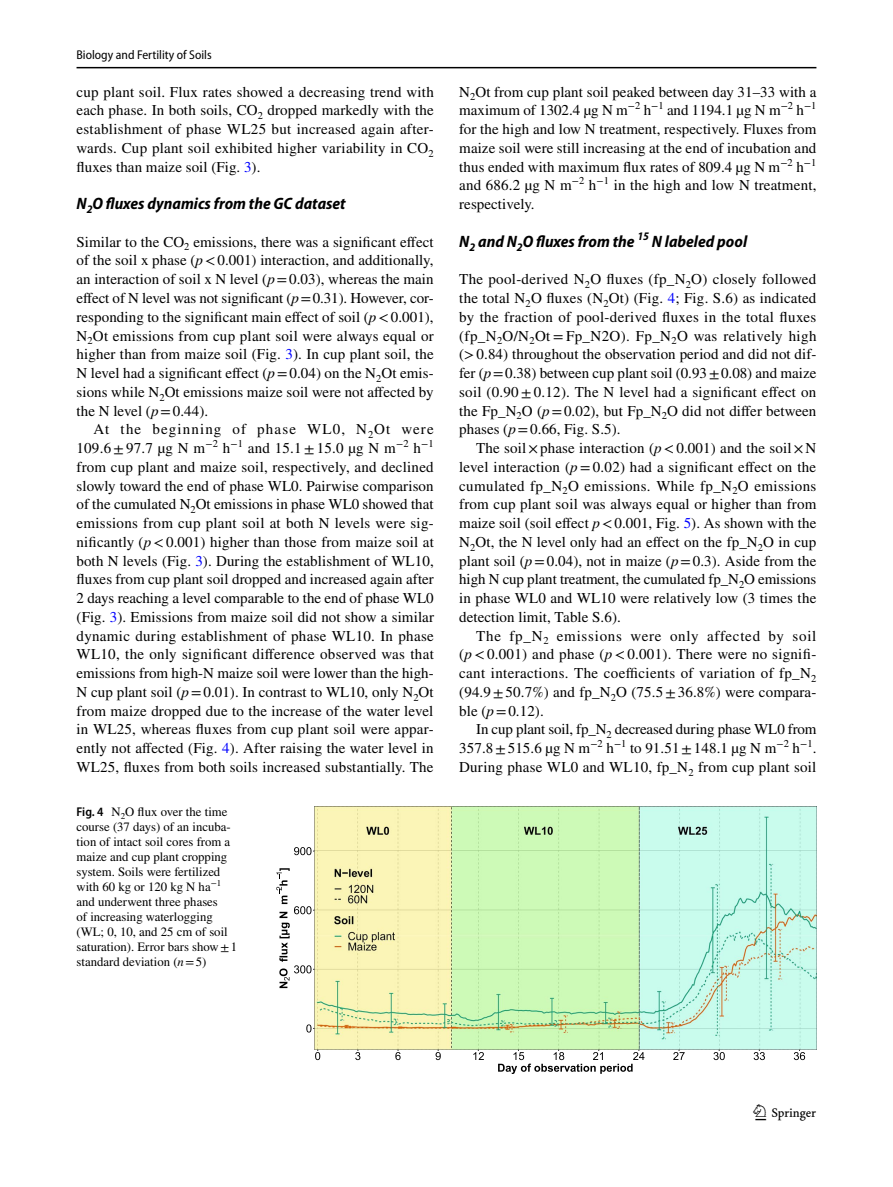
<style>
.page{position:relative;width:893px;height:1187px;background:#fff}
.page>*{position:absolute;margin:0;border:0;box-sizing:border-box;transform-origin:0 0}
.t1{font:22.5px "Springnew Regular 3";color:#000}
.t2{font:italic 700 semi-condensed 16.5px "Myriad Pro";color:#000}
.t3{font:15px/18.8px "STIX";letter-spacing:.01em;color:#000;text-align:justify}
.t4{font:12.75px/15px "STIX";color:#000}
.t5{font:semi-condensed 12.75px "Myriad Pro";color:#000}
.s1{color:#00f}
.s2{font-style:italic}
.s3{font-family:"Myriad Pro";font-weight:600;font-stretch:semi-condensed}
</style>
<div class="page">
<hr style="left:77px;top:67px;width:739px;height:1px;background:#000">
<img style="left:314px;top:806px;width:502px;height:243px">
<svg style="left:294px;top:847px;width:20px;height:8px"></svg>
<svg style="left:306px;top:1024px;width:8px;height:8px"></svg>
<svg style="left:315px;top:1049px;width:126px;height:10px"></svg>
<svg style="left:473px;top:1049px;width:11px;height:10px"></svg>
<svg style="left:673px;top:1049px;width:12px;height:10px"></svg>
<svg style="left:713px;top:1049px;width:12px;height:10px"></svg>
<svg style="left:754px;top:1049px;width:11px;height:10px"></svg>
<svg style="left:794px;top:1049px;width:11px;height:10px"></svg>
<svg style="left:498px;top:1049px;width:146px;height:24px"></svg>
<svg style="left:276px;top:868px;width:38px;height:120px"></svg>
<p class="t5" style="left:77px;top:48px;width:137px">Biology and Fertility of Soils</p>
<p class="t3" style="left:77px;top:83px;width:359px">cup plant soil. Flux rates showed a decreasing trend with each phase. In both soils, CO<sub>2</sub> dropped markedly with the establishment of phase WL25 but increased again after&shy;wards. Cup plant soil exhibited higher variability in CO<sub>2 </sub>fluxes than maize soil (Fig. <span class="s1">3</span>).</p>
<p class="t2" style="left:77px;top:193px;width:271px">N<sub>2</sub>O fluxes dynamics from the GC dataset</p>
<p class="t3" style="left:77px;top:233px;width:359px">Similar to the CO<sub>2</sub> emissions, there was a significant effect of the soil x phase (<span class="s2">p</span>&lt;0.001) interaction, and additionally, an interaction of soil x N level (<span class="s2">p</span>=0.03), whereas the main effect of N level was not significant (<span class="s2">p</span>=0.31). However, cor&shy;responding to the significant main effect of soil (<span class="s2">p</span>&lt;0.001), N<sub>2</sub>Ot emissions from cup plant soil were always equal or higher than from maize soil (Fig. <span class="s1">3</span>). In cup plant soil, the N level had a significant effect (<span class="s2">p</span>=0.04) on the N<sub>2</sub>Ot emis&shy;sions while N<sub>2</sub>Ot emissions maize soil were not affected by the N level (<span class="s2">p</span>=0.44).</p>
<p class="t3" style="left:77px;top:421px;width:359px;text-indent:17px">At the beginning of phase WL0, N<sub>2</sub>Ot were 109.6±97.7 µg N m<sup>−2</sup> h<sup>−1</sup> and 15.1±15.0 µg N m<sup>−2</sup> h<sup>−1 </sup>from cup plant and maize soil, respectively, and declined slowly toward the end of phase WL0. Pairwise comparison of the cumulated N<sub>2</sub>Ot emissions in phase WL0 showed that emissions from cup plant soil at both N levels were sig&shy;nificantly (<span class="s2">p</span>&lt;0.001) higher than those from maize soil at both N levels (Fig. <span class="s1">3</span>). During the establishment of WL10, fluxes from cup plant soil dropped and increased again after 2 days reaching a level comparable to the end of phase WL0 (Fig. <span class="s1">3</span>). Emissions from maize soil did not show a similar dynamic during establishment of phase WL10. In phase WL10, the only significant difference observed was that emissions from high-N maize soil were lower than the high-N cup plant soil (<span class="s2">p</span>=0.01). In contrast to WL10, only N<sub>2</sub>Ot from maize dropped due to the increase of the water level in WL25, whereas fluxes from cup plant soil were appar&shy;ently not affected (Fig. <span class="s1">4</span>). After raising the water level in WL25, fluxes from both soils increased substantially. The</p>
<p class="t4" style="left:77px;top:805px;width:162px"><span class="s3">Fig. 4</span> N<sub>2</sub>O flux over the time course (37 days) of an incuba&shy;tion of intact soil cores from a maize and cup plant cropping system. Soils were fertilized with 60 kg or 120 kg N ha<sup>−1 </sup>and underwent three phases<br>of increasing waterlogging (WL; 0, 10, and 25 cm of soil saturation). Error bars show±1 standard deviation (<span class="s2">n</span>=5)</p>
<p class="t3" style="left:459px;top:83px;width:359px">N<sub>2</sub>Ot from cup plant soil peaked between day 31–33 with a maximum of 1302.4 µg N m<sup>−2</sup> h<sup>−1</sup> and 1194.1 µg N m<sup>−2</sup> h<sup>−1 </sup>for the high and low N treatment, respectively. Fluxes from maize soil were still increasing at the end of incubation and thus ended with maximum flux rates of 809.4 µg N m<sup>−2</sup> h<sup>−1 </sup>and 686.2 µg N m<sup>−2</sup> h<sup>−1</sup> in the high and low N treatment, respectively.</p>
<p class="t2" style="left:459px;top:230px;width:289px">N<sub>2</sub> and N<sub>2</sub>O fluxes from the <sup>15</sup> N labeled pool</p>
<p class="t3" style="left:459px;top:271px;width:359px">The pool-derived N<sub>2</sub>O fluxes (fp_N<sub>2</sub>O) closely followed the total N<sub>2</sub>O fluxes (N<sub>2</sub>Ot) (Fig. <span class="s1">4</span>; Fig. S.6) as indicated by the fraction of pool-derived fluxes in the total fluxes (fp_N<sub>2</sub>O/N<sub>2</sub>Ot = Fp_N2O). Fp_N<sub>2</sub>O was relatively high (&gt;0.84) throughout the observation period and did not dif&shy;fer (<span class="s2">p</span>=0.38) between cup plant soil (0.93±0.08) and maize soil (0.90±0.12). The N level had a significant effect on the Fp_N<sub>2</sub>O (<span class="s2">p</span>=0.02), but Fp_N<sub>2</sub>O did not differ between phases (<span class="s2">p</span>=0.66, Fig. S.5).</p>
<p class="t3" style="left:459px;top:439px;width:359px;text-indent:17px">The soil×phase interaction (<span class="s2">p</span>&lt;0.001) and the soil×N level interaction (<span class="s2">p</span>=0.02) had a significant effect on the cumulated fp_N<sub>2</sub>O emissions. While fp_N<sub>2</sub>O emissions from cup plant soil was always equal or higher than from maize soil (soil effect <span class="s2">p</span>&lt;0.001, Fig. <span class="s1">5</span>). As shown with the N<sub>2</sub>Ot, the N level only had an effect on the fp_N<sub>2</sub>O in cup plant soil (<span class="s2">p</span>=0.04), not in maize (<span class="s2">p</span>=0.3). Aside from the high N cup plant treatment, the cumulated fp_N<sub>2</sub>O emissions in phase WL0 and WL10 were relatively low (3 times the detection limit, Table S.6).</p>
<p class="t3" style="left:459px;top:627px;width:359px;text-indent:17px">The fp_N<sub>2</sub> emissions were only affected by soil (<span class="s2">p</span>&lt;0.001) and phase (<span class="s2">p</span>&lt;0.001). There were no signifi&shy;cant interactions. The coefficients of variation of fp_N<sub>2 </sub>(94.9±50.7%) and fp_N<sub>2</sub>O (75.5±36.8%) were compara&shy;ble (<span class="s2">p</span>=0.12).</p>
<p class="t3" style="left:459px;top:721px;width:359px;text-indent:17px">In cup plant soil, fp_N<sub>2</sub> decreased during phase WL0 from 357.8±515.6 µg N m<sup>−2</sup> h<sup>−1</sup> to 91.51±148.1 µg N m<sup>−2</sup> h<sup>−1</sup>.<br>During phase WL0 and WL10, fp_N<sub>2</sub> from cup plant soil</p>
<h1 class="t1" style="left:755px;top:1104px;width:62px">1 3</h1>
</div>
